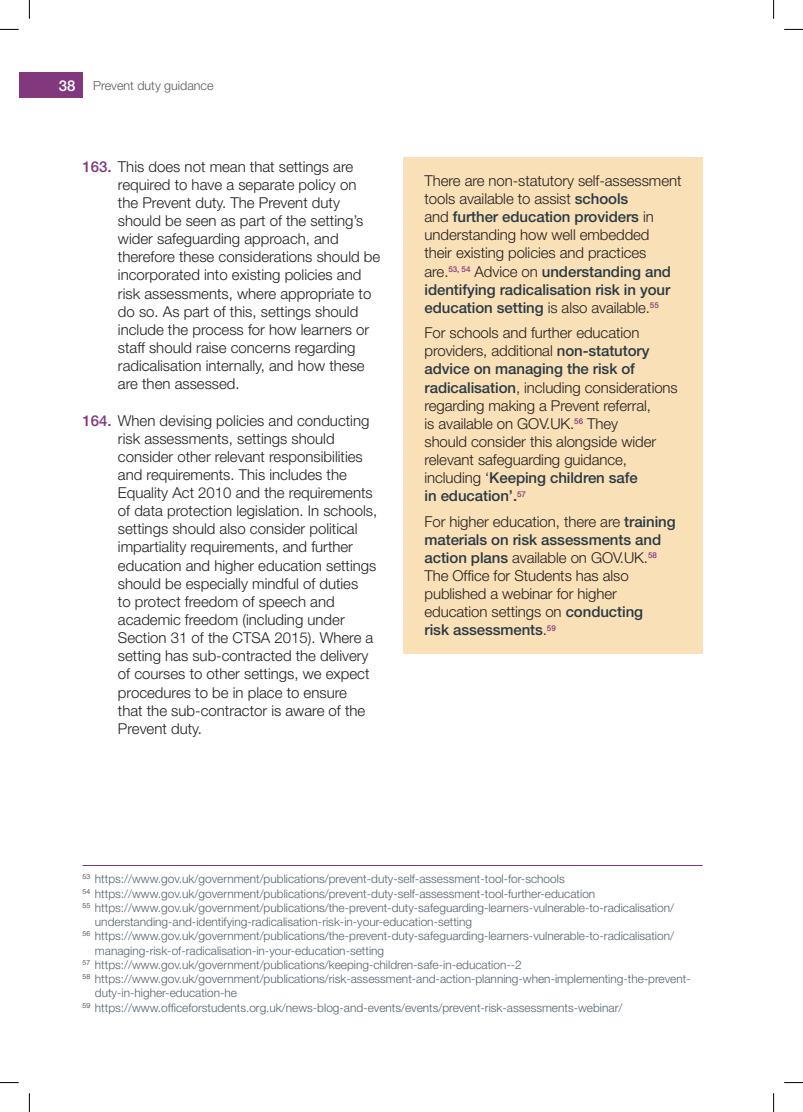
<style>
.page{position:relative;width:803px;height:1112px;background:#fff}
.page>*{position:absolute;margin:0;border:0;box-sizing:border-box;transform-origin:0 0}
.t1{font:300 15px/18.1px "Helvetica Neue LT Pro";color:#231f20}
.t2{font:300 12.5px "Helvetica Neue LT Pro";color:#57585a}
.t3{font:300 11.88px "Helvetica Neue LT Pro";color:#54626c}
.s1{font-weight:500;font-size:15px;color:#fff}
.s2{font-weight:500;color:#81387c}
.s3{font-weight:500;color:#293a45}
</style>
<div class="page">
<div style="left:19px;top:72px;width:64px;height:26px;background:#81387c"></div>
<hr style="left:83px;top:865px;width:620px;height:1px;background:#81387c">
<div style="left:403px;top:157px;width:300px;height:174px;background:#f9e0b7"></div>
<div style="left:403px;top:309px;width:300px;height:210px;background:#f9e0b7"></div>
<div style="left:403px;top:498px;width:300px;height:155px;background:#f9e0b7"></div>
<svg style="left:0;top:29px;width:19px;height:1px"></svg>
<svg style="left:784px;top:29px;width:19px;height:1px"></svg>
<svg style="left:0;top:1082px;width:19px;height:1px"></svg>
<svg style="left:784px;top:1082px;width:19px;height:1px"></svg>
<svg style="left:29px;top:0;width:1px;height:19px"></svg>
<svg style="left:29px;top:1093px;width:1px;height:18px"></svg>
<svg style="left:773px;top:0;width:1px;height:19px"></svg>
<svg style="left:773px;top:1093px;width:1px;height:18px"></svg>
<p class="t2" style="left:59px;top:78px;width:156px"><span class="s1">38</span> Prevent duty guidance</p>
<p class="t1" style="left:118px;top:157px;width:264px;text-indent:-35px"><span class="s2">163.</span> This does not mean that settings are required to have a separate policy on the Prevent duty. The Prevent duty should be seen as part of the setting’s wider safeguarding approach, and therefore these considerations should be incorporated into existing policies and risk assessments, where appropriate to do so. As part of this, settings should include the process for how learners or staff should raise concerns regarding radicalisation internally, and how these are then assessed.</p>
<p class="t1" style="left:118px;top:411px;width:261px;text-indent:-35px"><span class="s2">164.</span> When devising policies and conducting risk assessments, settings should consider other relevant responsibilities and requirements. This includes the Equality Act 2010 and the requirements of data protection legislation. In schools, settings should also consider political impartiality requirements, and further education and higher education settings should be especially mindful of duties<br>to protect freedom of speech and academic freedom (including under Section 31 of the CTSA 2015). Where a setting has sub-contracted the delivery of courses to other settings, we expect procedures to be in place to ensure<br>that the sub-contractor is aware of the Prevent duty.</p>
<p class="t1" style="left:424px;top:171px;width:258px">There are non-statutory self-assessment tools available to assist <span class="s3">schools<br></span>and <span class="s3">further education providers</span> in understanding how well embedded<br>their existing policies and practices are.<sup>53,</sup> <sup>54</sup> Advice on <span class="s3">understanding and identifying radicalisation risk in your education setting</span> is also available.<sup>55</sup></p>
<p class="t1" style="left:424px;top:323px;width:255px">For schools and further education providers, additional <span class="s3">non-statutory advice on managing the risk of radicalisation</span>, including considerations regarding making a Prevent referral,<br>is available on GOV.UK.<sup>56</sup> They<br>should consider this alongside wider relevant safeguarding guidance, including ‘<span class="s3">Keeping children safe<br>in education’.</span><sup>57</sup></p>
<p class="t1" style="left:424px;top:511px;width:253px">For higher education, there are <span class="s3">training materials on risk assessments and action plans</span> available on GOV.UK.<sup>58<br></sup>The Office for Students has also published a webinar for higher education settings on <span class="s3">conducting<br>risk assessments</span>.<sup>59</sup></p>
<p class="t3" style="left:83px;top:871px;width:484px"><sup>53</sup> https://www.gov.uk/government/publications/prevent-duty-self-assessment-tool-for-schools</p>
<p class="t3" style="left:83px;top:885px;width:514px"><sup>54</sup> https://www.gov.uk/government/publications/prevent-duty-self-assessment-tool-further-education</p>
<p class="t3" style="left:83px;top:900px;width:593px"><sup>55</sup> https://www.gov.uk/government/publications/the-prevent-duty-safeguarding-learners-vulnerable-to-radicalisation/</p>
<p class="t3" style="left:95px;top:914px;width:379px">understanding-and-identifying-radicalisation-risk-in-your-education-setting</p>
<p class="t3" style="left:83px;top:928px;width:593px"><sup>56</sup> https://www.gov.uk/government/publications/the-prevent-duty-safeguarding-learners-vulnerable-to-radicalisation/</p>
<p class="t3" style="left:95px;top:942px;width:291px">managing-risk-of-radicalisation-in-your-education-setting</p>
<p class="t3" style="left:83px;top:957px;width:441px"><sup>57</sup> https://www.gov.uk/government/publications/keeping-children-safe-in-education--2</p>
<p class="t3" style="left:83px;top:971px;width:610px"><sup>58</sup> https://www.gov.uk/government/publications/risk-assessment-and-action-planning-when-implementing-the-prevent-</p>
<p class="t3" style="left:95px;top:985px;width:144px">duty-in-higher-education-he</p>
<p class="t3" style="left:83px;top:999px;width:541px"><sup>59</sup> https://www.officeforstudents.org.uk/news-blog-and-events/events/prevent-risk-assessments-webinar/</p>
</div>
